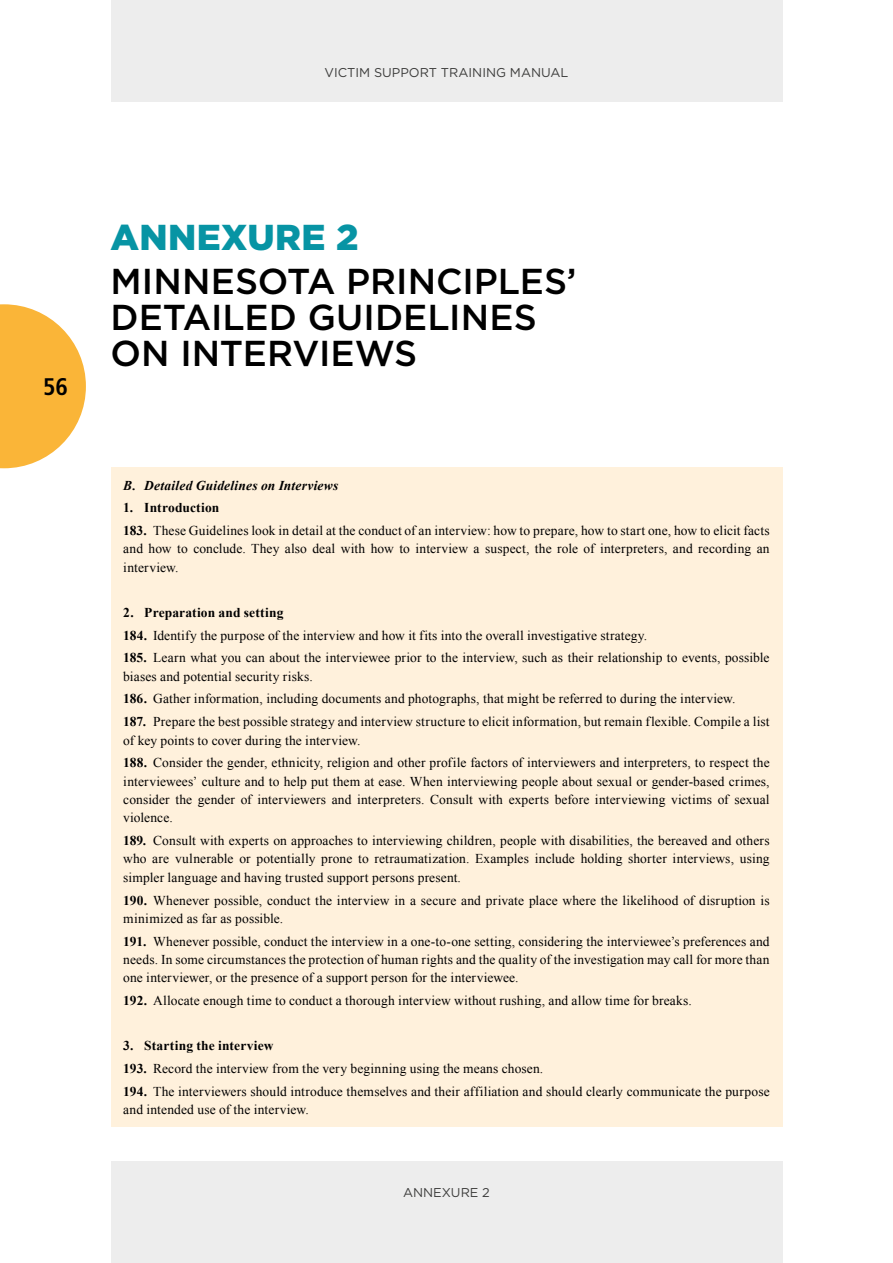
<style>
.page{position:relative;width:893px;height:1263px;background:#fff}
.page>*{position:absolute;margin:0;border:0;box-sizing:border-box;transform-origin:0 0}
.t1{font:500 36px/36px "Gotham";color:#000}
.t2{font:900 36px "Gotham";letter-spacing:.01em;color:#0794a4}
.t3{font:700 condensed 24px "Frutiger LT Std";color:#000}
.t4{font:13.5px/22.6px "Times New Roman";letter-spacing:.01em;color:#000}
.t5{font:italic 700 13.5px "Times New Roman";letter-spacing:.015em;color:#000}
.t6{font:12.75px "Gotham";color:#3c3c3b}
.s1{font-weight:700}
</style>
<div class="page">
<div style="left:111px;top:1161px;width:671px;height:102px;background:#ededed"></div>
<svg style="left:0;top:304px;width:86px;height:164px"></svg>
<div style="left:111px;top:0;width:671px;height:102px;background:#ededed"></div>
<div style="left:111px;top:468px;width:671px;height:659px;background:#fff1dc"></div>
<p class="t6" style="left:324px;top:64px;width:245px">VICTIM SUPPORT TRAINING MANUAL</p>
<h2 class="t3" style="left:43px;top:373px;width:26px">56</h2>
<h1 class="t2" style="left:111px;top:212px;width:250px">ANNEXURE 2</h1>
<h1 class="t1" style="left:111px;top:263px;width:467px">MINNESOTA PRINCIPLES’<br>DETAILED GUIDELINES<br>ON INTERVIEWS</h1>
<p class="t5" style="left:123px;top:476px;width:217px">B. Detailed Guidelines on Interviews</p>
<p class="t4" style="left:123px;top:496px;width:648px"><span class="s1">1. Introduction<br>183.</span> These Guidelines look in detail at the conduct of an interview: how to prepare, how to start one, how to elicit facts</p>
<p class="t4" style="left:123px;top:539px;width:648px;line-height:18.5px">and how to conclude. They also deal with how to interview a suspect, the role of interpreters, and recording an interview.</p>
<p class="t4" style="left:123px;top:601px;width:648px"><span class="s1">2. Preparation and setting<br>184.</span> Identify the purpose of the interview and how it fits into the overall investigative strategy.<br><span class="s1">185.</span> Learn what you can about the interviewee prior to the interview, such as their relationship to events, possible</p>
<p class="t4" style="left:123px;top:665px;width:648px">biases and potential security risks.<br><span class="s1">186.</span> Gather information, including documents and photographs, that might be referred to during the interview.<br><span class="s1">187.</span> Prepare the best possible strategy and interview structure to elicit information, but remain flexible. Compile a list</p>
<p class="t4" style="left:123px;top:728px;width:648px">of key points to cover during the interview.<br><span class="s1">188.</span> Consider the gender, ethnicity, religion and other profile factors of interviewers and interpreters, to respect the</p>
<p class="t4" style="left:123px;top:772px;width:648px;line-height:18.5px;text-align:justify">interviewees’ culture and to help put them at ease. When interviewing people about sexual or gender-based crimes, consider the gender of interviewers and interpreters. Consult with experts before interviewing victims of sexual violence.</p>
<p class="t4" style="left:123px;top:831px;width:648px;line-height:18.5px;text-align:justify"><span class="s1">189.</span> Consult with experts on approaches to interviewing children, people with disabilities, the bereaved and others who are vulnerable or potentially prone to retraumatization. Examples include holding shorter interviews, using simpler language and having trusted support persons present.</p>
<p class="t4" style="left:123px;top:890px;width:648px;line-height:18.5px"><span class="s1">190.</span> Whenever possible, conduct the interview in a secure and private place where the likelihood of disruption is minimized as far as possible.</p>
<p class="t4" style="left:123px;top:932px;width:648px;line-height:18.5px;text-align:justify"><span class="s1">191.</span> Whenever possible, conduct the interview in a one-to-one setting, considering the interviewee’s preferences and needs. In some circumstances the protection of human rights and the quality of the investigation may call for more than one interviewer, or the presence of a support person for the interviewee.</p>
<p class="t4" style="left:123px;top:989px;width:570px"><span class="s1">192.</span> Allocate enough time to conduct a thorough interview without rushing, and allow time for breaks.</p>
<p class="t4" style="left:123px;top:1034px;width:648px"><span class="s1">3. Starting the interview<br>193.</span> Record the interview from the very beginning using the means chosen.<br><span class="s1">194.</span> The interviewers should introduce themselves and their affiliation and should clearly communicate the purpose</p>
<p class="t4" style="left:123px;top:1098px;width:187px">and intended use of the interview.</p>
<p class="t6" style="left:403px;top:1184px;width:88px">ANNEXURE 2</p>
</div>
